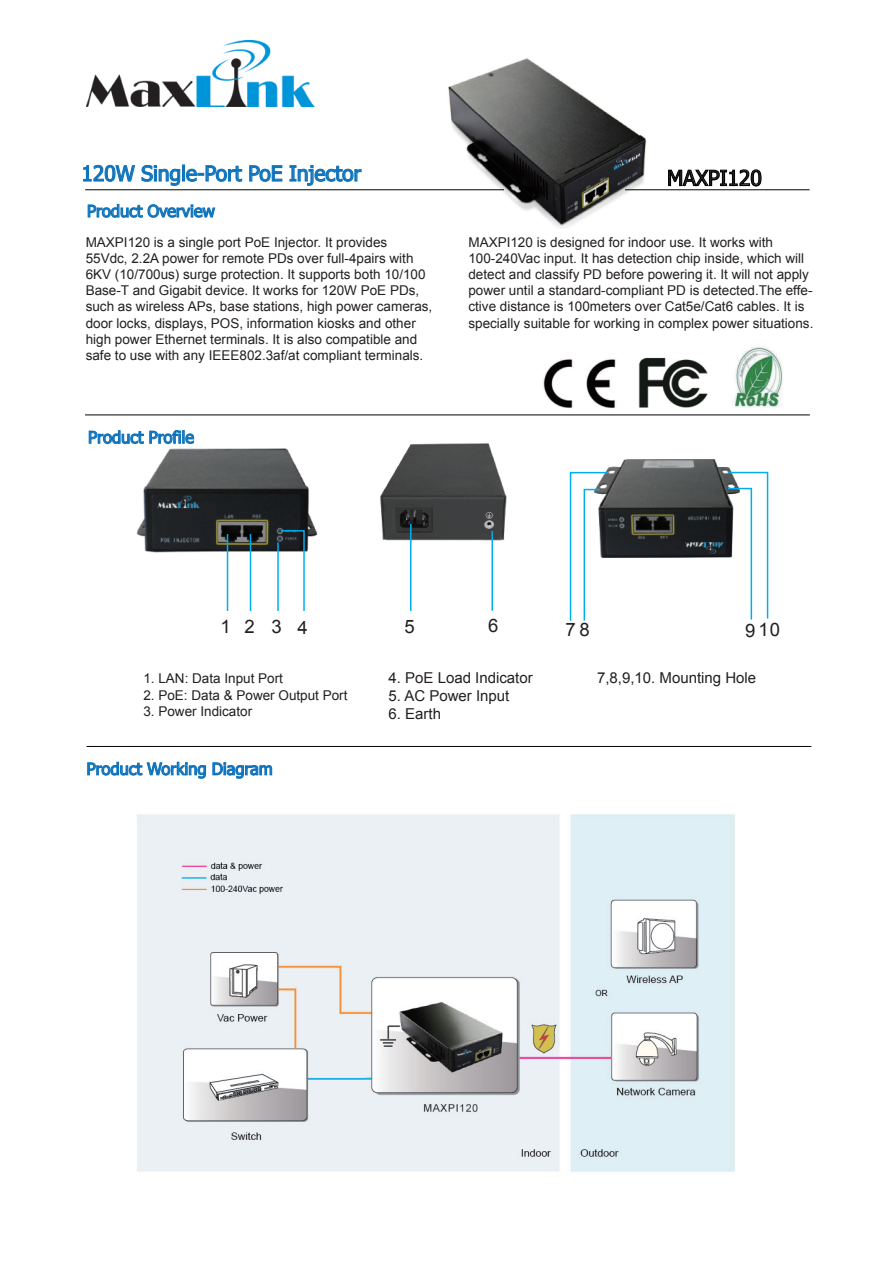
<style>
.page{position:relative;width:893px;height:1263px;background:#fff}
.page>*{position:absolute;margin:0;border:0;box-sizing:border-box;transform-origin:0 0}
.t1{font:21px "Tahoma";color:#1074bc}
.t2{font:21px "Tahoma";color:#231f20}
.t3{font:18.45px "Arial";letter-spacing:.47em;color:#231f20}
.t4{font:16.5px "Tahoma";color:#1074bc}
.t5{font:15px "Arial";color:#231f20}
.t6{font:13.5px/16.2px "Arial";color:#231f20}
</style>
<div class="page">
<img style="left:606px;top:460px;width:125px;height:97px">
<img style="left:380px;top:443px;width:127px;height:98px">
<img style="left:136px;top:448px;width:182px;height:109px">
<img style="left:446px;top:58px;width:202px;height:171px">
<hr style="left:85px;top:189px;width:419px;height:1px;background:#030303">
<hr style="left:87px;top:746px;width:724px;height:1px;background:#030303">
<hr style="left:227px;top:534px;width:1px;height:77px;background:#00aeef">
<hr style="left:250px;top:534px;width:1px;height:77px;background:#00aeef">
<svg style="left:280px;top:529px;width:25px;height:82px"></svg>
<hr style="left:277px;top:542px;width:2px;height:69px;background:#00aeef">
<img style="left:87px;top:40px;width:228px;height:66px">
<hr style="left:625px;top:189px;width:184px;height:1px;background:#030303">
<svg style="left:83px;top:164px;width:160px;height:22px"></svg>
<svg style="left:249px;top:165px;width:34px;height:17px"></svg>
<svg style="left:289px;top:165px;width:73px;height:21px"></svg>
<svg style="left:668px;top:169px;width:94px;height:18px"></svg>
<svg style="left:87px;top:203px;width:129px;height:15px"></svg>
<svg style="left:88px;top:430px;width:107px;height:15px"></svg>
<svg style="left:87px;top:761px;width:186px;height:18px"></svg>
<hr style="left:85px;top:415px;width:725px;height:1px;background:#030303">
<hr style="left:410px;top:524px;width:2px;height:87px;background:#00aeef">
<hr style="left:491px;top:531px;width:2px;height:80px;background:#00aeef">
<svg style="left:569px;top:471px;width:40px;height:150px"></svg>
<svg style="left:727px;top:471px;width:42px;height:149px"></svg>
<img style="left:137px;top:814px;width:598px;height:358px">
<img style="left:543px;top:346px;width:240px;height:62px">
<h1 class="t1" style="left:81px;top:159px;width:281px">120W Single-Port PoE Injector</h1>
<h1 class="t2" style="left:667px;top:164px;width:96px">MAXPI120</h1>
<p class="t4" style="left:87px;top:200px;width:129px">Product Overview</p>
<p class="t6" style="left:86px;top:234px;width:348px">MAXPI120 is a single port PoE Injector. It provides 55Vdc, 2.2A power for remote PDs over full-4pairs with 6KV (10/700us) surge protection. It supports both 10/100<br>Base-T and Gigabit device. It works for 120W PoE PDs, such as wireless APs, base stations, high power cameras, door locks, displays, POS, information kiosks and other high power Ethernet terminals. It is also compatible and safe to use with any IEEE802.3af/at compliant terminals.</p>
<p class="t6" style="left:468px;top:234px;width:347px">MAXPI120 is designed for indoor use. It works with 100-240Vac input. It has detection chip inside, which will detect and classify PD before powering it. It will not apply power until a standard-compliant PD is detected.The effe&shy;ctive distance is 100meters over Cat5e/Cat6 cables. It is specially suitable for working in complex power situations.</p>
<p class="t4" style="left:88px;top:426px;width:107px">Product Profile</p>
<h2 class="t3" style="left:221px;top:615px;width:89px">1234</h2>
<h2 class="t3" style="left:404px;top:615px;width:12px">5</h2>
<h2 class="t3" style="left:488px;top:613px;width:12px">6</h2>
<h2 class="t3" style="left:566px;top:617px;width:26px">78</h2>
<h2 class="t3" style="left:745px;top:618px;width:37px">910</h2>
<p class="t6" style="left:143px;top:671px;width:141px">1. LAN: Data Input Port</p>
<p class="t6" style="left:143px;top:687px;width:206px">2. PoE: Data &amp; Power Output Port</p>
<p class="t6" style="left:143px;top:703px;width:110px">3. Power Indicator</p>
<p class="t5" style="left:388px;top:668px;width:146px">4. PoE Load Indicator</p>
<p class="t5" style="left:388px;top:686px;width:122px">5. AC Power Input</p>
<p class="t5" style="left:388px;top:704px;width:54px">6. Earth</p>
<p class="t5" style="left:597px;top:668px;width:161px">7,8,9,10. Mounting Hole</p>
<p class="t4" style="left:87px;top:758px;width:188px">Product Working Diagram</p>
</div>
